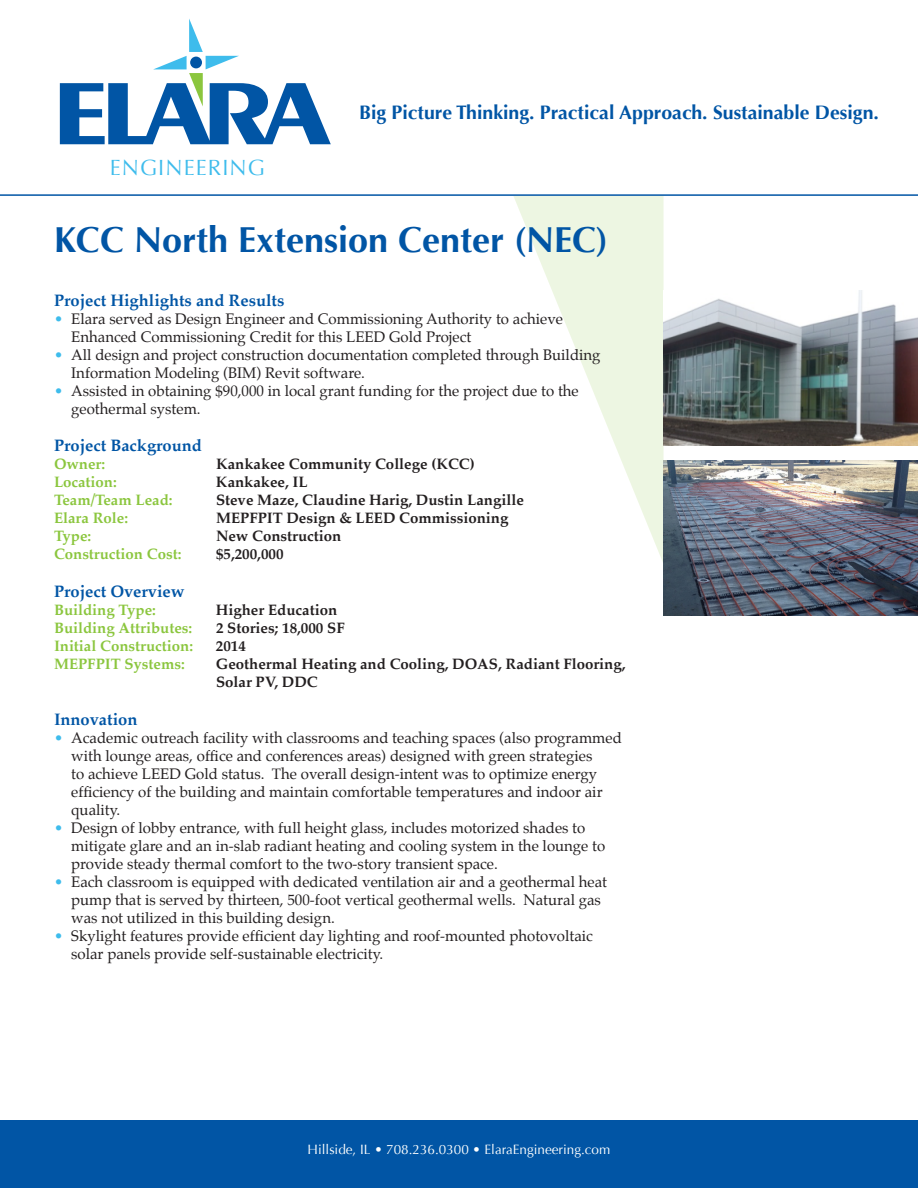
<style>
.page{position:relative;width:918px;height:1188px;background:#fff}
.page>*{position:absolute;margin:0;border:0;box-sizing:border-box;transform-origin:0 0}
.t1{font:700 36px "Optima";color:#0155a5}
.t2{font:22.05px "Optima";letter-spacing:.05em;color:#3ebcec}
.t3{font:700 19.5px "Optima";color:#0155a5}
.t4{font:700 16.5px "Palatino";color:#0155a5}
.t5{font:15px/18px "Palatino";color:#231f20}
.t6{font:700 15px/18px "Palatino";color:#231f20}
.t7{font:700 15px "Palatino";color:#8bc63e}
.t8{font:13.5px "Optima";color:#fff}
.s1{color:#3ebcec}
</style>
<div class="page">
<svg style="left:513px;top:196px;width:151px;height:368px"></svg>
<svg style="left:60px;top:19px;width:271px;height:125px"></svg>
<div style="left:0;top:1120px;width:918px;height:68px;background:#0155a5"></div>
<hr style="left:0;top:194px;width:918px;height:2px;background:#0155a5">
<img style="left:664px;top:291px;width:254px;height:155px">
<img style="left:664px;top:460px;width:254px;height:155px">
<p class="t2" style="left:110px;top:154px;width:157px">ENGINEERING</p>
<p class="t3" style="left:359px;top:101px;width:521px">Big Picture Thinking. Practical Approach. Sustainable Design.</p>
<p class="t1" style="left:54px;top:219px;width:556px">KCC North Extension Center (NEC)</p>
<p class="t4" style="left:54px;top:286px;width:232px">Project Highlights and Results</p>
<p class="t5" style="left:71px;top:309px;width:493px;text-indent:-17px"><span class="s1">•</span> Elara served as Design Engineer and Commissioning Authority to achieve<br>Enhanced Commissioning Credit for this LEED Gold Project</p>
<p class="t5" style="left:71px;top:345px;width:531px;text-indent:-17px"><span class="s1">•</span> All design and project construction documentation completed through Building<br>Information Modeling (BIM) Revit software.</p>
<p class="t5" style="left:71px;top:381px;width:509px;text-indent:-17px"><span class="s1">•</span> Assisted in obtaining $90,000 in local grant funding for the project due to the geothermal system.</p>
<p class="t4" style="left:54px;top:432px;width:150px">Project Background</p>
<p class="t7" style="left:54px;top:451px;width:53px">Owner:</p>
<p class="t6" style="left:216px;top:455px;width:260px">Kankakee Community College (KCC)</p>
<p class="t7" style="left:54px;top:469px;width:64px">Location:</p>
<p class="t6" style="left:216px;top:473px;width:93px">Kankakee, IL</p>
<p class="t7" style="left:54px;top:487px;width:120px">Team/Team Lead:</p>
<p class="t6" style="left:216px;top:491px;width:309px">Steve Maze, Claudine Harig, Dustin Langille</p>
<p class="t7" style="left:54px;top:505px;width:76px">Elara Role:</p>
<p class="t6" style="left:216px;top:509px;width:294px">MEPFPIT Design &amp; LEED Commissioning</p>
<p class="t7" style="left:54px;top:523px;width:39px">Type:</p>
<p class="t6" style="left:216px;top:527px;width:127px">New Construction</p>
<p class="t7" style="left:54px;top:541px;width:129px">Construction Cost:</p>
<p class="t6" style="left:216px;top:545px;width:69px">$5,200,000</p>
<p class="t4" style="left:54px;top:577px;width:132px">Project Overview</p>
<p class="t7" style="left:54px;top:597px;width:103px">Building Type:</p>
<p class="t6" style="left:216px;top:601px;width:123px">Higher Education</p>
<p class="t7" style="left:54px;top:615px;width:140px">Building Attributes:</p>
<p class="t6" style="left:216px;top:619px;width:130px">2 Stories; 18,000 SF</p>
<p class="t7" style="left:54px;top:633px;width:141px">Initial Construction:</p>
<p class="t6" style="left:216px;top:637px;width:31px">2014</p>
<p class="t7" style="left:54px;top:651px;width:132px">MEPFPIT Systems:</p>
<p class="t6" style="left:216px;top:655px;width:411px">Geothermal Heating and Cooling, DOAS, Radiant Flooring,<br>Solar PV, DDC</p>
<p class="t4" style="left:54px;top:705px;width:85px">Innovation</p>
<p class="t5" style="left:71px;top:729px;width:552px;text-indent:-17px"><span class="s1">•</span> Academic outreach facility with classrooms and teaching spaces (also programmed with lounge areas, office and conferences areas) designed with green strategies<br>to achieve LEED Gold status. The overall design-intent was to optimize energy efficiency of the building and maintain comfortable temperatures and indoor air quality.</p>
<p class="t5" style="left:71px;top:819px;width:536px;text-indent:-17px"><span class="s1">•</span> Design of lobby entrance, with full height glass, includes motorized shades to mitigate glare and an in-slab radiant heating and cooling system in the lounge to provide steady thermal comfort to the two-story transient space.</p>
<p class="t5" style="left:71px;top:873px;width:537px;text-indent:-17px"><span class="s1">•</span> Each classroom is equipped with dedicated ventilation air and a geothermal heat pump that is served by thirteen, 500-foot vertical geothermal wells. Natural gas was not utilized in this building design.</p>
<p class="t5" style="left:71px;top:927px;width:523px;text-indent:-17px"><span class="s1">•</span> Skylight features provide efficient day lighting and roof-mounted photovoltaic solar panels provide self-sustainable electricity.</p>
<p class="t8" style="left:308px;top:1142px;width:304px">Hillside, IL • 708.236.0300 • ElaraEngineering.com</p>
</div>
